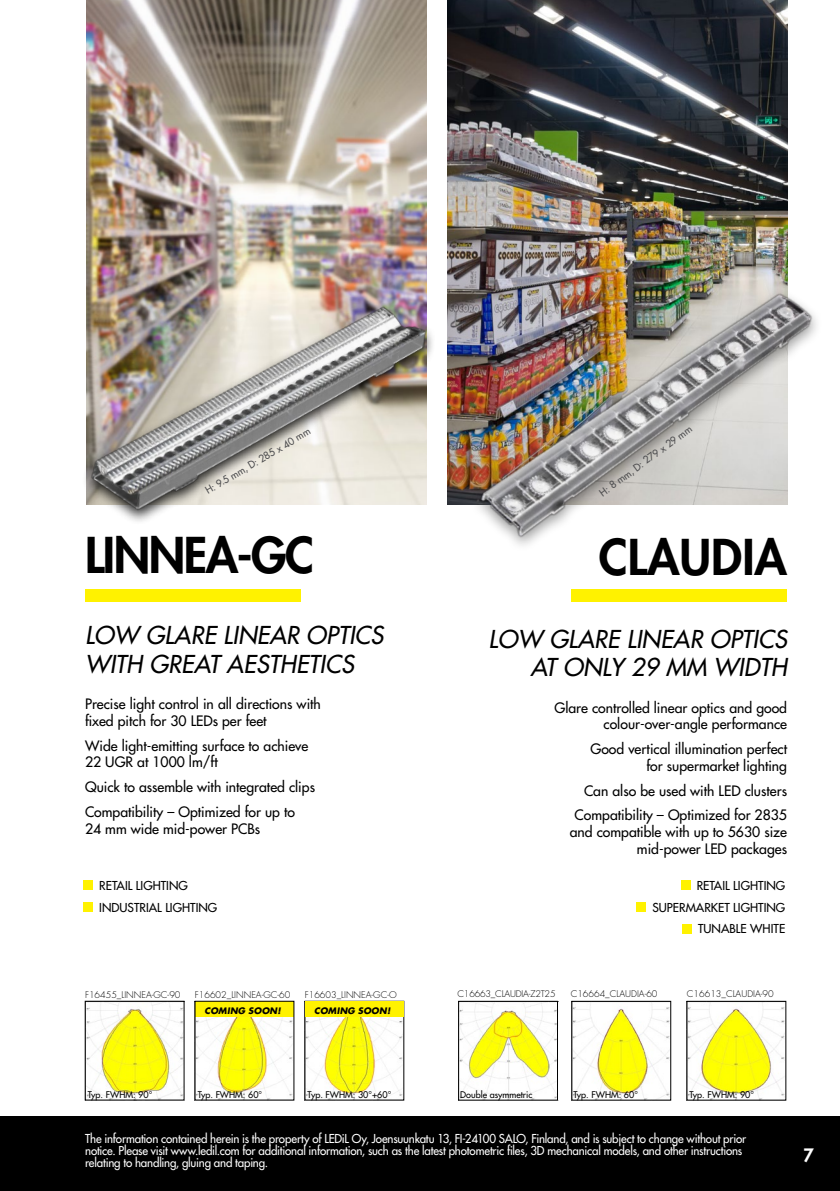
<style>
.page{position:relative;width:840px;height:1191px;background:#fff}
.page>*{position:absolute;margin:0;border:0;box-sizing:border-box;transform-origin:0 0}
.t1{font:800 48px "Futura Std";letter-spacing:-.015em;color:#000}
.t2{font:italic 500 24px/28.8px "Futura Std";color:#000}
.t3{font:800 18px "Futura Std";color:#fff}
.t4{font:500 14px/16.8px "Futura Std";color:#000;text-align:right}
.t5{font:500 12px/12px "Futura Std";letter-spacing:-.015em;color:#fff;scale:.96 1}
.t6{font:500 12px/21.6px "Futura Std";color:#000}
.t7{font:500 10px "Futura Std";color:#4d4d4f}
.t8{font:300 9px "Futura Std";color:#000}
.t9{font:500 9px "Futura Std";color:#000}
.t10{font:300 9px "Futura Std";letter-spacing:-.02em;color:#000}
.t11{font:italic 700 8.8px "Futura Std";letter-spacing:.015em;color:#000}
</style>
<div class="page">
<img style="left:573px;top:1003px;width:95px;height:95px">
<img style="left:460px;top:1001px;width:98px;height:99px">
<img style="left:688px;top:1003px;width:95px;height:95px">
<img style="left:87px;top:1003px;width:95px;height:95px">
<img style="left:194px;top:1001px;width:98px;height:99px">
<img style="left:306px;top:1017px;width:96px;height:81px">
<img style="left:86px;top:0;width:340px;height:253px">
<div style="left:83px;top:880px;width:10px;height:10px;background:#fff200"></div>
<div style="left:83px;top:902px;width:10px;height:9px;background:#fff200"></div>
<img style="left:447px;top:0;width:339px;height:504px">
<img style="left:457px;top:214px;width:360px;height:388px">
<img style="left:85px;top:253px;width:348px;height:269px">
<div style="left:571px;top:1001px;width:99px;height:99px;border:1px solid #000"></div>
<div style="left:458px;top:1001px;width:99px;height:99px;border:1px solid #000"></div>
<div style="left:680px;top:880px;width:10px;height:10px;background:#fff200"></div>
<div style="left:636px;top:902px;width:9px;height:9px;background:#fff200"></div>
<div style="left:681px;top:924px;width:10px;height:9px;background:#fff200"></div>
<div style="left:571px;top:589px;width:215px;height:12px;background:#fff200"></div>
<div style="left:85px;top:589px;width:215px;height:12px;background:#fff200"></div>
<div style="left:85px;top:1001px;width:99px;height:99px;border:1px solid #000"></div>
<div style="left:195px;top:1001px;width:98px;height:16px;background:#fff200"></div>
<div style="left:305px;top:1001px;width:98px;height:16px;background:#fff200"></div>
<div style="left:0;top:1116px;width:839px;height:75px;background:#000"></div>
<p class="t7" style="left:203px;top:486px;width:121px;rotate:-31deg">H: 9.5 mm, D: 285 x 40 mm</p>
<h1 class="t1" style="left:85px;top:524px;width:230px">LINNEA-GC</h1>
<h2 class="t2" style="left:85px;top:621px;width:300px">LOW GLARE LINEAR OPTICS<br>WITH GREAT AESTHETICS</h2>
<p class="t4" style="left:85px;top:695px;width:237px;text-align:left">Precise light control in all directions with fixed pitch for 30 LEDs per feet</p>
<p class="t4" style="left:85px;top:737px;width:225px;text-align:left">Wide light-emitting surface to achieve<br>22 UGR at 1000 lm/ft</p>
<p class="t4" style="left:85px;top:774px;width:231px;line-height:24.6px;text-align:left">Quick to assemble with integrated clips<br>Compatibility – Optimized for up to</p>
<p class="t4" style="left:85px;top:820px;width:176px">24 mm wide mid-power PCBs</p>
<p class="t6" style="left:99px;top:875px;width:119px">RETAIL LIGHTING<br>INDUSTRIAL LIGHTING</p>
<p class="t8" style="left:85px;top:989px;width:97px">F16455_LINNEA-GC-90</p>
<p class="t8" style="left:195px;top:989px;width:97px">F16602_LINNEA-GC-60</p>
<p class="t8" style="left:304px;top:989px;width:93px">F16603_LINNEA-GC-O</p>
<p class="t11" style="left:204px;top:1004px;width:78px">COMING SOON!</p>
<p class="t11" style="left:314px;top:1004px;width:78px">COMING SOON!</p>
<p class="t7" style="left:596px;top:488px;width:113px;rotate:-36deg">H: 8 mm, D: 279 x 29 mm</p>
<h1 class="t1" style="left:598px;top:527px;width:189px">CLAUDIA</h1>
<h2 class="t2" style="left:488px;top:625px;width:300px;text-align:right">LOW GLARE LINEAR OPTICS<br>AT ONLY 29 MM WIDTH</h2>
<p class="t4" style="left:554px;top:699px;width:234px">Glare controlled linear optics and good colour-over-angle performance</p>
<p class="t4" style="left:590px;top:740px;width:198px">Good vertical illumination perfect for supermarket lighting</p>
<p class="t4" style="left:574px;top:778px;width:214px;line-height:24.6px">Can also be used with LED clusters<br>Compatibility – Optimized for 2835</p>
<p class="t4" style="left:569px;top:823px;width:219px">and compatible with up to 5630 size mid-power LED packages</p>
<p class="t6" style="left:652px;top:875px;width:134px;text-align:right">RETAIL LIGHTING<br>SUPERMARKET LIGHTING<br>TUNABLE WHITE</p>
<p class="t10" style="left:457px;top:988px;width:100px">C16663_CLAUDIA-Z2T25</p>
<p class="t8" style="left:570px;top:988px;width:88px">C16664_CLAUDIA-60</p>
<p class="t8" style="left:686px;top:988px;width:88px">C16613_CLAUDIA-90</p>
<p class="t9" style="left:88px;top:1088px;width:66px">Typ. FWHM: 90°</p>
<p class="t9" style="left:198px;top:1088px;width:66px">Typ. FWHM: 60°</p>
<p class="t9" style="left:307px;top:1088px;width:85px">Typ. FWHM: 30°+60°</p>
<p class="t9" style="left:460px;top:1088px;width:74px">Double asymmetric</p>
<p class="t9" style="left:573px;top:1088px;width:66px">Typ. FWHM: 60°</p>
<p class="t9" style="left:689px;top:1088px;width:66px">Typ. FWHM: 90°</p>
<p class="t5" style="left:85px;top:1132px;width:689px">The information contained herein is the property of LEDiL Oy, Joensuunkatu 13, FI-24100 SALO, Finland, and is subject to change without prior notice. Please visit www.ledil.com for additional information, such as the latest photometric files, 3D mechanical models, and other instructions relating to handling, gluing and taping.</p>
<p class="t3" style="left:803px;top:1144px;width:12px">7</p>
</div>
